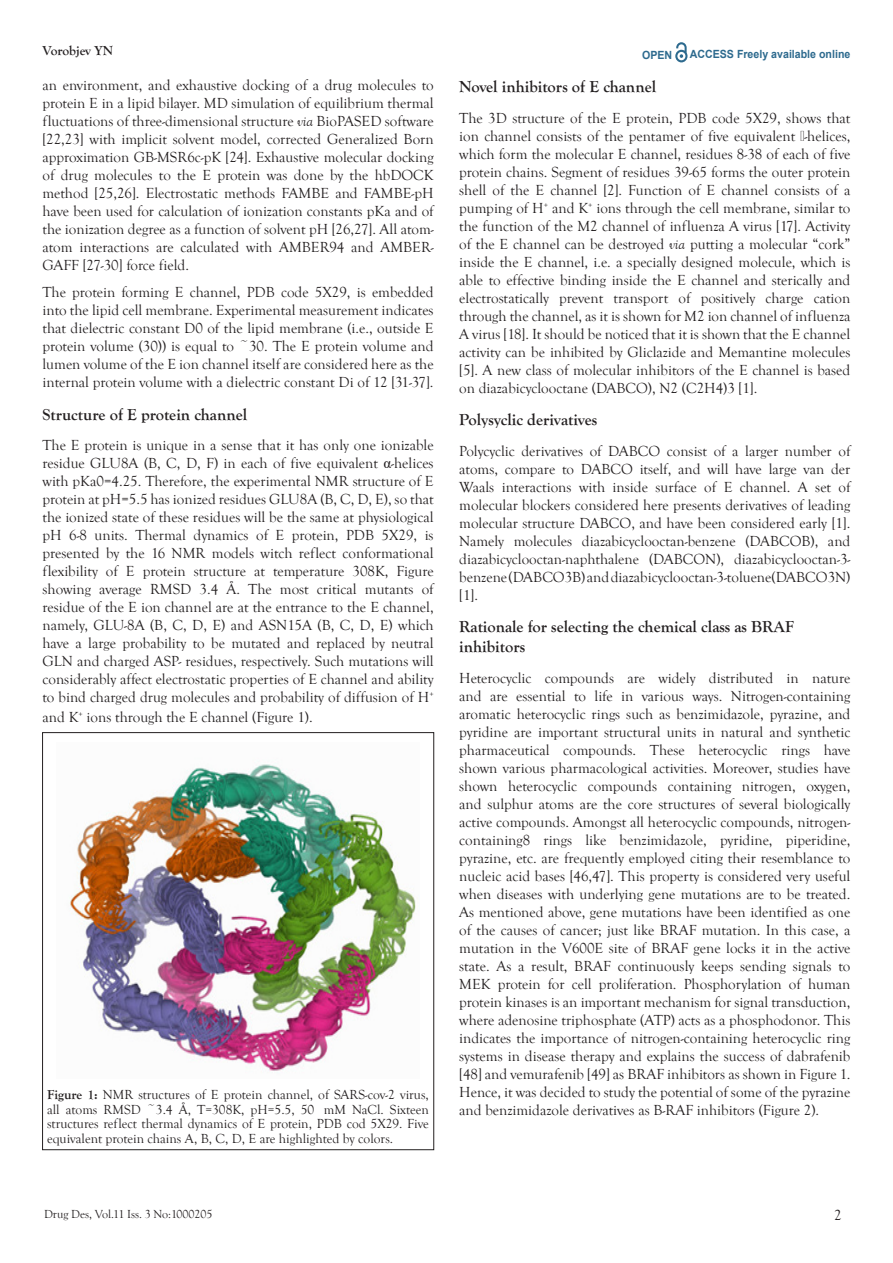
<style>
.page{position:relative;width:893px;height:1263px;background:#fff}
.page>*{position:absolute;margin:0;border:0;box-sizing:border-box;transform-origin:0 0}
.t1{font:700 16.5px/19.8px "Goudy Old Style T";color:#231f20}
.List_Paragraph{font:15px/18px "Goudy Old Style T";color:#231f20;text-align:justify}
.t2{font:13.5px/14.5px "Goudy Old Style T";color:#231f20;text-align:justify}
.t3{font:700 13.5px "Goudy Old Style T";color:#231f20}
.t4{font:12px "Goudy Old Style T";color:#231f20}
.t5{font:700 11.25px "Arial";color:#2d6a8e;scale:.94 1}
.s1{font-style:italic}
.s2{font-family:"Times New Roman"}
.s3{font-weight:700}
</style>
<div class="page">
<svg style="left:675px;top:43px;width:12px;height:19px"></svg>
<img style="left:70px;top:764px;width:346px;height:309px">
<p class="t3" style="left:43px;top:43px;width:72px">Vorobjev YN</p>
<p class="t5" style="left:642px;top:47px;width:34px">OPEN</p>
<p class="t5" style="left:690px;top:46px;width:172px">ACCESS Freely available online</p>
<p class="List_Paragraph" style="left:43px;top:77px;width:393px">an environment, and exhaustive docking of a drug molecules to protein E in a lipid bilayer. MD simulation of equilibrium thermal fluctuations of three-dimensional structure <span class="s1">via</span> BioPASED software [22,23] with implicit solvent model, corrected Generalized Born approximation GB-MSR6c-pK [24]. Exhaustive molecular docking of drug molecules to the E protein was done by the hbDOCK method [25,26]. Electrostatic methods FAMBE and FAMBE-pH have been used for calculation of ionization constants pKa and of the ionization degree as a function of solvent pH [26,27]. All atom&shy;atom interactions are calculated with AMBER94 and AMBER-GAFF [27-30] force field.</p>
<p class="List_Paragraph" style="left:43px;top:283px;width:393px">The protein forming E channel, PDB code 5X29, is embedded into the lipid cell membrane. Experimental measurement indicates that dielectric constant D0 of the lipid membrane (i.e., outside E protein volume (30)) is equal to ~30. The E protein volume and lumen volume of the E ion channel itself are considered here as the internal protein volume with a dielectric constant Di of 12 [31-37].</p>
<p class="t1" style="left:43px;top:404px;width:206px">Structure of E protein channel</p>
<p class="List_Paragraph" style="left:43px;top:437px;width:393px">The E protein is unique in a sense that it has only one ionizable residue GLU8A (B, C, D, F) in each of five equivalent <span class="s2">α</span>-helices with pKa0=4.25. Therefore, the experimental NMR structure of E protein at pH=5.5 has ionized residues GLU8A (B, C, D, E), so that the ionized state of these residues will be the same at physiological pH 6-8 units. Thermal dynamics of E protein, PDB 5X29, is presented by the 16 NMR models witch reflect conformational flexibility of E protein structure at temperature 308K, Figure showing average RMSD 3.4 Å. The most critical mutants of residue of the E ion channel are at the entrance to the E channel, namely, GLU-8A (B, C, D, E) and ASN15A (B, C, D, E) which have a large probability to be mutated and replaced by neutral GLN and charged ASP- residues, respectively. Such mutations will considerably affect electrostatic properties of E channel and ability to bind charged drug molecules and probability of diffusion of H<sup>+</sup></p>
<p class="List_Paragraph" style="left:43px;top:708px;width:272px">and K<sup>+</sup> ions through the E channel (Figure 1).</p>
<p class="t2" style="left:47px;top:1088px;width:383px"><span class="s3">Figure 1:</span> NMR structures of E protein channel, of SARS-cov-2 virus, all atoms RMSD ~3.4 Å, T=308K, pH=5.5, 50 mM NaCl. Sixteen structures reflect thermal dynamics of E protein, PDB cod 5X29. Five equivalent protein chains A, B, C, D, E are highlighted by colors.</p>
<p class="t1" style="left:459px;top:77px;width:198px">Novel inhibitors of E channel</p>
<p class="List_Paragraph" style="left:459px;top:109px;width:393px">The 3D structure of the E protein, PDB code 5X29, shows that ion channel consists of the pentamer of five equivalent α-helices, which form the molecular E channel, residues 8-38 of each of five protein chains. Segment of residues 39-65 forms the outer protein shell of the E channel [2]. Function of E channel consists of a pumping of H<sup>+</sup> and K<sup>+</sup> ions through the cell membrane, similar to the function of the M2 channel of influenza A virus [17]. Activity of the E channel can be destroyed <span class="s1">via</span> putting a molecular “cork” inside the E channel, i.e. a specially designed molecule, which is able to effective binding inside the E channel and sterically and electrostatically prevent transport of positively charge cation through the channel, as it is shown for M2 ion channel of influenza A virus [18]. It should be noticed that it is shown that the E channel activity can be inhibited by Gliclazide and Memantine molecules [5]. A new class of molecular inhibitors of the E channel is based on diazabicyclooctane (DABCO), N2 (C2H4)3 [1].</p>
<p class="t1" style="left:459px;top:410px;width:139px">Polysyclic derivatives</p>
<p class="List_Paragraph" style="left:459px;top:442px;width:393px">Polycyclic derivatives of DABCO consist of a larger number of atoms, compare to DABCO itself, and will have large van der Waals interactions with inside surface of E channel. A set of molecular blockers considered here presents derivatives of leading molecular structure DABCO, and have been considered early [1].<br>Namely molecules diazabicyclooctan-benzene (DABCOB), and diazabicyclooctan-naphthalene (DABCON), diazabicyclooctan-3- benzene (DABCO3B) and diazabicyclooctan-3-toluene(DABCO3N) [1].</p>
<p class="t1" style="left:459px;top:617px;width:336px">Rationale for selecting the chemical class as BRAF inhibitors</p>
<p class="List_Paragraph" style="left:459px;top:669px;width:393px">Heterocyclic compounds are widely distributed in nature and are essential to life in various ways. Nitrogen-containing aromatic heterocyclic rings such as benzimidazole, pyrazine, and pyridine are important structural units in natural and synthetic pharmaceutical compounds. These heterocyclic rings have shown various pharmacological activities. Moreover, studies have shown heterocyclic compounds containing nitrogen, oxygen, and sulphur atoms are the core structures of several biologically active compounds. Amongst all heterocyclic compounds, nitrogen&shy;containing8 rings like benzimidazole, pyridine, piperidine, pyrazine, etc. are frequently employed citing their resemblance to nucleic acid bases [46,47]. This property is considered very useful when diseases with underlying gene mutations are to be treated.<br>As mentioned above, gene mutations have been identified as one of the causes of cancer; just like BRAF mutation. In this case, a mutation in the V600E site of BRAF gene locks it in the active state. As a result, BRAF continuously keeps sending signals to MEK protein for cell proliferation. Phosphorylation of human protein kinases is an important mechanism for signal transduction, where adenosine triphosphate (ATP) acts as a phosphodonor. This indicates the importance of nitrogen-containing heterocyclic ring systems in disease therapy and explains the success of dabrafenib [48] and vemurafenib [49] as BRAF inhibitors as shown in Figure 1.<br>Hence, it was decided to study the potential of some of the pyrazine and benzimidazole derivatives as B-RAF inhibitors (Figure 2).</p>
<p class="t4" style="left:44px;top:1207px;width:170px">Drug Des, Vol.11 Iss. 3 No:1000205</p>
<p class="List_Paragraph" style="left:834px;top:1207px;width:9px">2</p>
</div>
